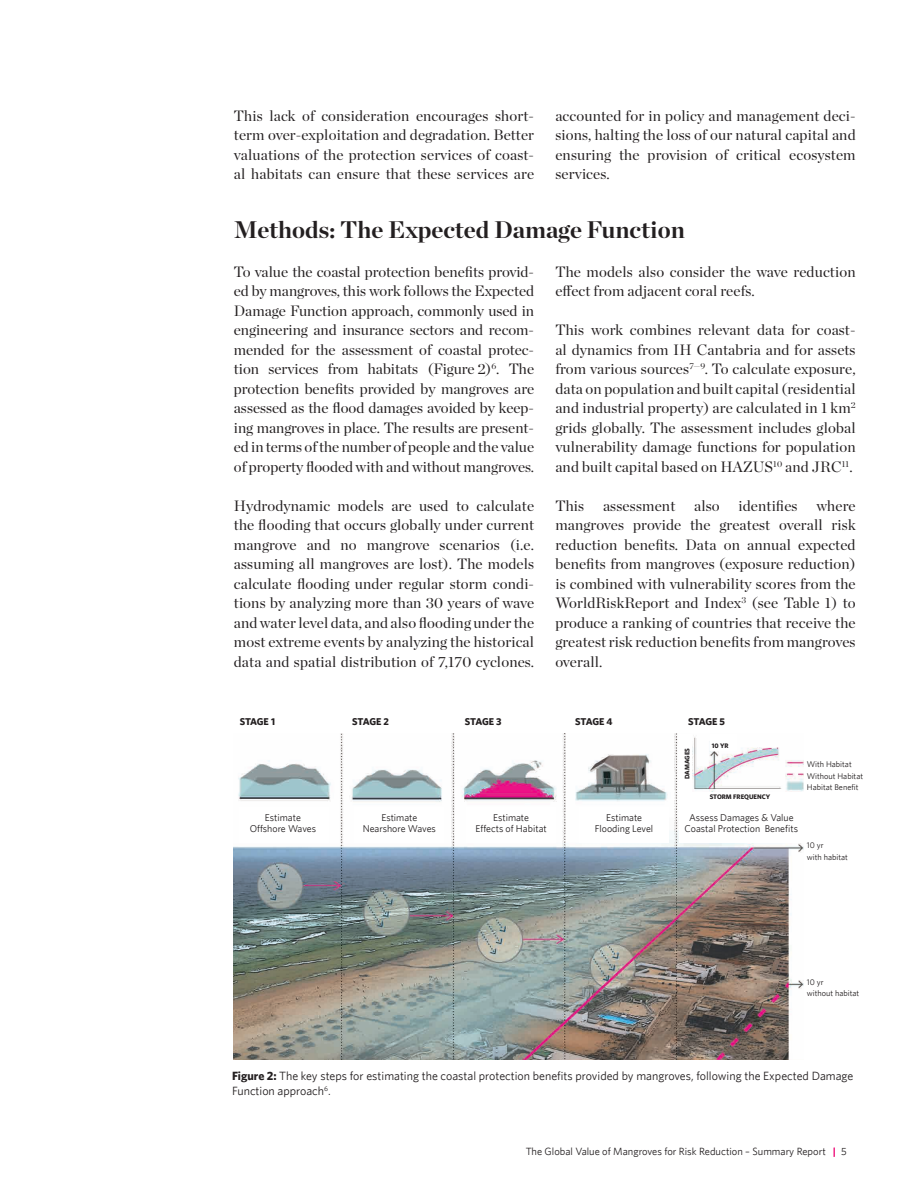
<style>
.page{position:relative;width:918px;height:1188px;background:#fff}
.page>*{position:absolute;margin:0;border:0;box-sizing:border-box;transform-origin:0 0}
.t1{font:700 24px "Chronicle Display";color:#231f20}
.t2{font:15px/19.5px "Chronicle Display";letter-spacing:.01em;color:#231f20;text-align:justify}
.t3{font:12px/14.4px "Whitney";color:#231f20}
.t4{font:10.5px "Whitney";color:#231f20}
.t5{font:9.9px/11.9px "Whitney";color:#231f20;text-align:center}
.t6{font:700 9.9px "Whitney";letter-spacing:-.02em;color:#231f20}
.t7{font:8.25px/11.6px "Whitney";color:#231f20}
.t8{font:700 6.6px "Whitney";color:#231f20}
.s1{font-weight:700}
.s2{font-weight:700;color:#ed0372}
</style>
<div class="page">
<img style="left:233px;top:733px;width:571px;height:327px">
<div style="left:240px;top:807px;width:89px;height:35px;background:#fff"></div>
<div style="left:355px;top:807px;width:89px;height:35px;background:#fff"></div>
<div style="left:466px;top:807px;width:90px;height:35px;background:#fff"></div>
<div style="left:579px;top:807px;width:90px;height:35px;background:#fff"></div>
<div style="left:679px;top:792px;width:177px;height:50px;background:#fff"></div>
<div style="left:680px;top:734px;width:12px;height:108px;background:#fff"></div>
<div style="left:710px;top:734px;width:26px;height:16px;background:#fff"></div>
<p class="t2" style="left:234px;top:104px;width:302px">This lack of consideration encourages short&shy;term over-exploitation and degradation. Better valuations of the protection services of coast&shy;al habitats can ensure that these services are</p>
<p class="t2" style="left:555px;top:104px;width:302px">accounted for in policy and management deci&shy;sions, halting the loss of our natural capital and ensuring the provision of critical ecosystem services.</p>
<h1 class="t1" style="left:234px;top:210px;width:453px">Methods: The Expected Damage Function</h1>
<p class="t2" style="left:234px;top:260px;width:302px">To value the coastal protection benefits provid&shy;ed by mangroves, this work follows the Expected Damage Function approach, commonly used in engineering and insurance sectors and recom&shy;mended for the assessment of coastal protec&shy;tion services from habitats (Figure 2)<sup>6</sup>. The protection benefits provided by mangroves are assessed as the flood damages avoided by keep&shy;ing mangroves in place. The results are present&shy;ed in terms of the number of people and the value of property flooded with and without mangroves.</p>
<p class="t2" style="left:234px;top:494px;width:302px">Hydrodynamic models are used to calculate the flooding that occurs globally under current mangrove and no mangrove scenarios (i.e. assuming all mangroves are lost). The models calculate flooding under regular storm condi&shy;tions by analyzing more than 30 years of wave and water level data, and also flooding under the most extreme events by analyzing the historical data and spatial distribution of 7,170 cyclones.</p>
<p class="t2" style="left:555px;top:260px;width:302px">The models also consider the wave reduction effect from adjacent coral reefs.</p>
<p class="t2" style="left:555px;top:319px;width:302px">This work combines relevant data for coast&shy;al dynamics from IH Cantabria and for assets from various sources<sup>7—9</sup>. To calculate exposure, data on population and built capital (residential and industrial property) are calculated in 1 km<sup>2 </sup>grids globally. The assessment includes global vulnerability damage functions for population and built capital based on HAZUS<sup>10</sup> and JRC<sup>11</sup>.</p>
<p class="t2" style="left:555px;top:494px;width:302px">This assessment also identifies where mangroves provide the greatest overall risk reduction benefits. Data on annual expected benefits from mangroves (exposure reduction) is combined with vulnerability scores from the WorldRiskReport and Index<sup>3</sup> (see Table 1) to produce a ranking of countries that receive the greatest risk reduction benefits from mangroves overall.</p>
<p class="t6" style="left:240px;top:715px;width:37px">STAGE 1</p>
<p class="t6" style="left:352px;top:715px;width:38px">STAGE 2</p>
<p class="t6" style="left:465px;top:715px;width:38px">STAGE 3</p>
<p class="t6" style="left:575px;top:715px;width:39px">STAGE 4</p>
<p class="t6" style="left:688px;top:715px;width:38px">STAGE 5</p>
<p class="t8" style="left:683px;top:779px;width:33px;rotate:-90deg">DAMAGES</p>
<p class="t8" style="left:712px;top:742px;width:18px">10 YR</p>
<p class="t8" style="left:710px;top:793px;width:62px">STORM FREQUENCY</p>
<p class="t5" style="left:250px;top:811px;width:68px">Estimate<br>Offshore Waves</p>
<p class="t5" style="left:363px;top:811px;width:75px">Estimate<br>Nearshore Waves</p>
<p class="t5" style="left:475px;top:811px;width:73px">Estimate<br>Effects of Habitat</p>
<p class="t5" style="left:595px;top:811px;width:60px">Estimate<br>Flooding Level</p>
<p class="t5" style="left:685px;top:811px;width:115px">Assess Damages &amp; Value<br>Coastal Protection Benefits</p>
<p class="t7" style="left:807px;top:758px;width:58px">With Habitat<br>Without Habitat<br>Habitat Benefit</p>
<p class="t7" style="left:807px;top:839px;width:43px">10 yr<br>with habitat</p>
<p class="t7" style="left:807px;top:976px;width:54px">10 yr<br>without habitat</p>
<p class="t3" style="left:232px;top:1069px;width:623px"><span class="s1">Figure 2:</span> The key steps for estimating the coastal protection benefits provided by mangroves, following the Expected Damage<br>Function approach<sup>6</sup>.</p>
<p class="t4" style="left:526px;top:1145px;width:323px">The Global Value of Mangroves for Risk Reduction – Summary Report <span class="s2">|</span> 5</p>
</div>
